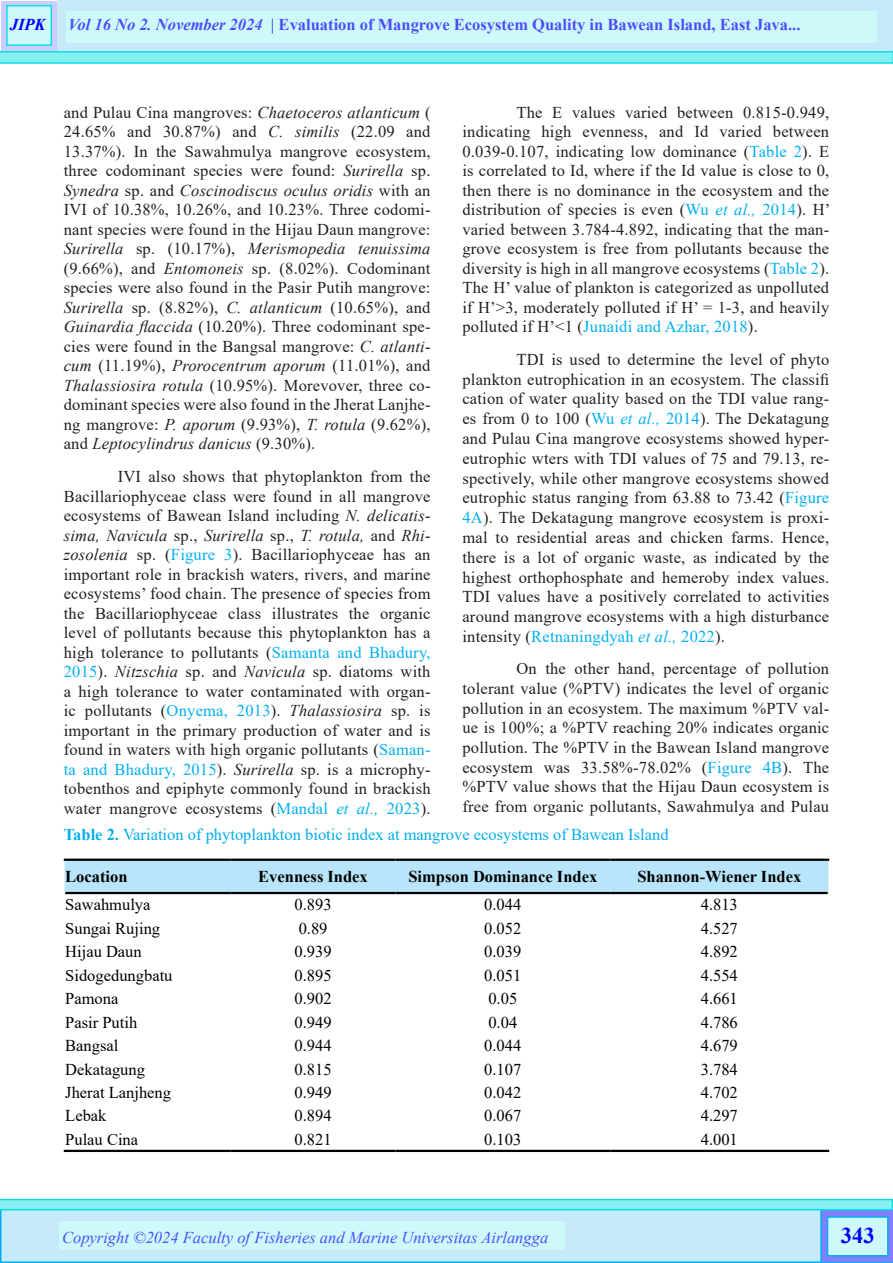
<style>
.page{position:relative;width:893px;height:1263px;background:#fff}
.page>*{position:absolute;margin:0;border:0;box-sizing:border-box;transform-origin:0 0}
.t1{font:700 22.5px "Times New Roman";color:#00f}
.t2{font:16.5px/19.5px "Times New Roman";letter-spacing:.015em;color:#231f20;text-align:justify}
.t3{font:16.5px "Times New Roman";color:#000}
.t4{font:700 16.5px "Times New Roman";color:#4d4dff}
.t5{font:16.5px "Times New Roman";color:#00aeef}
.t6{font:italic 16.5px "Times New Roman";color:#4d4dff}
.t7{font:700 16.5px "Times New Roman";color:#000}
.t8{font:italic 700 16.5px "Times New Roman";color:#00f}
.s1{font-style:italic}
.s2{color:#00b0f0}
.s3{font-style:italic;color:#00b0f0}
.s4{color:#00aeef}
.s5{font-weight:700}
</style>
<div class="page">
<svg style="left:0;top:0;width:893px;height:64px;background:#a4eaf5"></svg>
<svg style="left:0;top:1199px;width:893px;height:64px;background:#a6e5f6"></svg>
<div style="left:66px;top:11px;width:811px;height:31px;background:#cef9fa"></div>
<div style="left:60px;top:1222px;width:505px;height:28px;background:#cef9fa"></div>
<div style="left:65px;top:861px;width:763px;height:31px;background:#b9e5fa"></div>
<hr style="left:64px;top:859px;width:167px;height:2px;background:#000">
<hr style="left:231px;top:859px;width:164px;height:2px;background:#000">
<hr style="left:395px;top:859px;width:215px;height:2px;background:#000">
<hr style="left:610px;top:859px;width:219px;height:2px;background:#000">
<hr style="left:65px;top:892px;width:166px;height:2px;background:#000">
<hr style="left:231px;top:892px;width:164px;height:2px;background:#000">
<hr style="left:395px;top:892px;width:215px;height:2px;background:#000">
<hr style="left:610px;top:892px;width:218px;height:2px;background:#000">
<hr style="left:64px;top:1150px;width:167px;height:2px;background:#000">
<hr style="left:231px;top:1150px;width:164px;height:2px;background:#000">
<hr style="left:395px;top:1150px;width:215px;height:2px;background:#000">
<hr style="left:610px;top:1150px;width:219px;height:2px;background:#000">
<p class="t8" style="left:10px;top:13px;width:37px">JIPK</p>
<p class="t4" style="left:68px;top:13px;width:734px"><span class="s1">Vol 16 No 2. November 2024</span> | Evaluation of Mangrove Ecosystem Quality in Bawean Island, East Java...</p>
<p class="t2" style="left:462px;top:102px;width:369px;text-indent:54px">The E values varied between 0.815-0.949, indicating high evenness, and Id varied between 0.039-0.107, indicating low dominance (<span class="s2">Table 2</span>). E is correlated to Id, where if the Id value is close to 0, then there is no dominance in the ecosystem and the distribution of species is even (<span class="s2">Wu</span> <span class="s3">et al.,</span> <span class="s2">2014</span>). H’ varied between 3.784-4.892, indicating that the man&shy;grove ecosystem is free from pollutants because the diversity is high in all mangrove ecosystems (<span class="s2">Table 2</span>).<br>The H’ value of plankton is categorized as unpolluted if H’&gt;3, moderately polluted if H’ = 1-3, and heavily polluted if H’&lt;1 (<span class="s2">Junaidi and Azhar, 2018</span>).</p>
<p class="t2" style="left:462px;top:349px;width:368px;text-indent:54px">TDI is used to determine the level of phyto plankton eutrophication in an ecosystem. The classifi cation of water quality based on the TDI value rang&shy;es from 0 to 100 (<span class="s2">Wu</span> <span class="s3">et al.,</span> <span class="s2">2014</span>). The Dekatagung and Pulau Cina mangrove ecosystems showed hyper&shy;eutrophic wters with TDI values of 75 and 79.13, re&shy;spectively, while other mangrove ecosystems showed eutrophic status ranging from 63.88 to 73.42 (<span class="s2">Figure 4A</span>). The Dekatagung mangrove ecosystem is proxi&shy;mal to residential areas and chicken farms. Hence, there is a lot of organic waste, as indicated by the highest orthophosphate and hemeroby index values.<br>TDI values have a positively correlated to activities around mangrove ecosystems with a high disturbance intensity (<span class="s2">Retnaningdyah</span> <span class="s3">et al.,</span> <span class="s2">2022</span>).</p>
<p class="t2" style="left:462px;top:659px;width:368px;text-indent:54px">On the other hand, percentage of pollution tolerant value (%PTV) indicates the level of organic pollution in an ecosystem. The maximum %PTV val&shy;ue is 100%; a %PTV reaching 20% indicates organic pollution. The %PTV in the Bawean Island mangrove ecosystem was 33.58%-78.02% (<span class="s4">Figure 4B</span>). The %PTV value shows that the Hijau Daun ecosystem is free from organic pollutants, Sawahmulya and Pulau</p>
<p class="t5" style="left:64px;top:822px;width:606px"><span class="s5">Table 2.</span> Variation of phytoplankton biotic index at mangrove ecosystems of Bawean Island</p>
<p class="t2" style="left:64px;top:102px;width:368px">and Pulau Cina mangroves: <span class="s1">Chaetoceros atlanticum</span> ( 24.65% and 30.87%) and <span class="s1">C. similis</span> (22.09 and 13.37%). In the Sawahmulya mangrove ecosystem, three codominant species were found: <span class="s1">Surirella</span> sp.<br><span class="s1">Synedra</span> sp. and <span class="s1">Coscinodiscus oculus oridis</span> with an IVI of 10.38%, 10.26%, and 10.23%. Three codomi&shy;nant species were found in the Hijau Daun mangrove:<br><span class="s1">Surirella</span> sp. (10.17%), <span class="s1">Merismopedia tenuissima </span>(9.66%), and <span class="s1">Entomoneis</span> sp. (8.02%). Codominant species were also found in the Pasir Putih mangrove:<br><span class="s1">Surirella</span> sp. (8.82%), <span class="s1">C. atlanticum</span> (10.65%), and <span class="s1">Guinardia flaccida</span> (10.20%). Three codominant spe&shy;cies were found in the Bangsal mangrove: <span class="s1">C. atlanti&shy;cum</span> (11.19%), <span class="s1">Prorocentrum aporum</span> (11.01%), and <span class="s1">Thalassiosira rotula</span> (10.95%). Morevover, three co&shy;dominant species were also found in the Jherat Lanjhe&shy;ng mangrove: <span class="s1">P. aporum</span> (9.93%), <span class="s1">T. rotula</span> (9.62%), and <span class="s1">Leptocylindrus danicus</span> (9.30%).</p>
<p class="t2" style="left:64px;top:466px;width:368px;text-indent:54px">IVI also shows that phytoplankton from the Bacillariophyceae class were found in all mangrove ecosystems of Bawean Island including <span class="s1">N. delicatis&shy;sima, Navicula</span> sp., <span class="s1">Surirella</span> sp., <span class="s1">T. rotula,</span> and <span class="s1">Rhi&shy;zosolenia</span> sp. (<span class="s2">Figure 3</span>). Bacillariophyceae has an important role in brackish waters, rivers, and marine ecosystems’ food chain. The presence of species from the Bacillariophyceae class illustrates the organic level of pollutants because this phytoplankton has a high tolerance to pollutants (<span class="s2">Samanta and Bhadury, 2015</span>). <span class="s1">Nitzschia</span> sp. and <span class="s1">Navicula</span> sp. diatoms with a high tolerance to water contaminated with organ&shy;ic pollutants (<span class="s2">Onyema, 2013</span>). <span class="s1">Thalassiosira</span> sp. is important in the primary production of water and is found in waters with high organic pollutants (<span class="s2">Saman&shy;ta and Bhadury, 2015</span>). <span class="s1">Surirella</span> sp. is a microphy&shy;tobenthos and epiphyte commonly found in brackish water mangrove ecosystems (<span class="s2">Mandal</span> <span class="s3">et al.,</span> <span class="s2">2023</span>).</p>
<p class="t7" style="left:65px;top:864px;width:64px">Location</p>
<p class="t7" style="left:258px;top:864px;width:111px">Evenness Index</p>
<p class="t7" style="left:408px;top:864px;width:190px">Simpson Dominance Index</p>
<p class="t7" style="left:637px;top:864px;width:165px">Shannon-Wiener Index</p>
<p class="t3" style="left:65px;top:893px;width:87px">Sawahmulya</p>
<p class="t3" style="left:295px;top:893px;width:39px">0.893</p>
<p class="t3" style="left:484px;top:893px;width:39px">0.044</p>
<p class="t3" style="left:701px;top:893px;width:39px">4.813</p>
<p class="t3" style="left:65px;top:917px;width:96px">Sungai Rujing</p>
<p class="t3" style="left:299px;top:917px;width:30px">0.89</p>
<p class="t3" style="left:484px;top:917px;width:39px">0.052</p>
<p class="t3" style="left:701px;top:917px;width:39px">4.527</p>
<p class="t3" style="left:65px;top:940px;width:78px">Hijau Daun</p>
<p class="t3" style="left:295px;top:940px;width:39px">0.939</p>
<p class="t3" style="left:484px;top:940px;width:39px">0.039</p>
<p class="t3" style="left:701px;top:940px;width:39px">4.892</p>
<p class="t3" style="left:65px;top:964px;width:109px">Sidogedungbatu</p>
<p class="t3" style="left:295px;top:964px;width:39px">0.895</p>
<p class="t3" style="left:484px;top:964px;width:39px">0.051</p>
<p class="t3" style="left:701px;top:964px;width:39px">4.554</p>
<p class="t3" style="left:65px;top:987px;width:55px">Pamona</p>
<p class="t3" style="left:295px;top:987px;width:39px">0.902</p>
<p class="t3" style="left:488px;top:987px;width:30px">0.05</p>
<p class="t3" style="left:701px;top:987px;width:39px">4.661</p>
<p class="t3" style="left:65px;top:1010px;width:73px">Pasir Putih</p>
<p class="t3" style="left:295px;top:1010px;width:39px">0.949</p>
<p class="t3" style="left:488px;top:1010px;width:30px">0.04</p>
<p class="t3" style="left:701px;top:1010px;width:39px">4.786</p>
<p class="t3" style="left:65px;top:1034px;width:55px">Bangsal</p>
<p class="t3" style="left:295px;top:1034px;width:39px">0.944</p>
<p class="t3" style="left:484px;top:1034px;width:39px">0.044</p>
<p class="t3" style="left:701px;top:1034px;width:39px">4.679</p>
<p class="t3" style="left:65px;top:1057px;width:81px">Dekatagung</p>
<p class="t3" style="left:295px;top:1057px;width:39px">0.815</p>
<p class="t3" style="left:484px;top:1057px;width:39px">0.107</p>
<p class="t3" style="left:701px;top:1057px;width:39px">3.784</p>
<p class="t3" style="left:65px;top:1081px;width:107px">Jherat Lanjheng</p>
<p class="t3" style="left:295px;top:1081px;width:39px">0.949</p>
<p class="t3" style="left:484px;top:1081px;width:39px">0.042</p>
<p class="t3" style="left:701px;top:1081px;width:39px">4.702</p>
<p class="t3" style="left:65px;top:1104px;width:43px">Lebak</p>
<p class="t3" style="left:295px;top:1104px;width:39px">0.894</p>
<p class="t3" style="left:484px;top:1104px;width:39px">0.067</p>
<p class="t3" style="left:701px;top:1104px;width:39px">4.297</p>
<p class="t3" style="left:65px;top:1128px;width:74px">Pulau Cina</p>
<p class="t3" style="left:295px;top:1128px;width:39px">0.821</p>
<p class="t3" style="left:484px;top:1128px;width:39px">0.103</p>
<p class="t3" style="left:701px;top:1128px;width:39px">4.001</p>
<p class="t6" style="left:62px;top:1226px;width:488px">Copyright ©2024 Faculty of Fisheries and Marine Universitas Airlangga</p>
<p class="t1" style="left:841px;top:1219px;width:35px">343</p>
</div>
